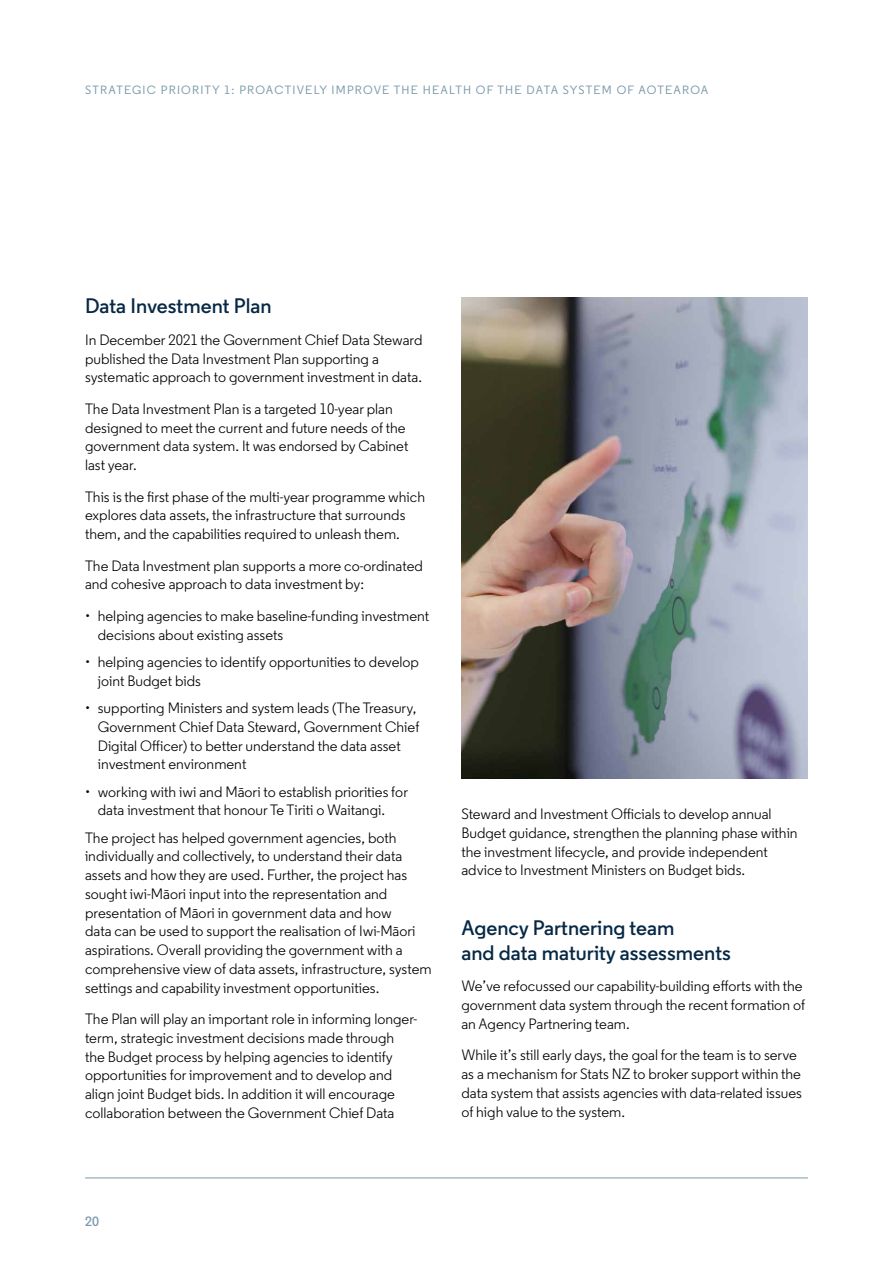
<style>
.page{position:relative;width:893px;height:1263px;background:#fff}
.page>*{position:absolute;margin:0;border:0;box-sizing:border-box;transform-origin:0 0}
.t1{font:600 21px/25.2px "Regular";color:#072845}
.t2{font:15px/18.8px "Regular";color:#000}
.t3{font:600 13.5px "Regular";color:#7b9aab}
.t4{font:500 12px "Regular";letter-spacing:.1em;color:#7b9aab}
</style>
<div class="page">
<hr style="left:85px;top:1177px;width:723px;height:1px;background:#7b9aab">
<img style="left:461px;top:298px;width:347px;height:480px">
<p class="t4" style="left:85px;top:82px;width:625px">STRATEGIC PRIORITY 1: PROACTIVELY IMPROVE THE HEALTH OF THE DATA SYSTEM OF AOTEAROA</p>
<h1 class="t1" style="left:85px;top:293px;width:188px">Data Investment Plan</h1>
<p class="t2" style="left:85px;top:330px;width:339px">In December 2021 the Government Chief Data Steward published the Data Investment Plan supporting a systematic approach to government investment in data.</p>
<p class="t2" style="left:85px;top:399px;width:325px">The Data Investment Plan is a targeted 10-year plan designed to meet the current and future needs of the government data system. It was endorsed by Cabinet last year.</p>
<p class="t2" style="left:85px;top:487px;width:342px">This is the first phase of the multi-year programme which explores data assets, the infrastructure that surrounds them, and the capabilities required to unleash them.</p>
<p class="t2" style="left:85px;top:556px;width:339px">The Data Investment plan supports a more co-ordinated and cohesive approach to data investment by:</p>
<p class="t2" style="left:98px;top:606px;width:333px;text-indent:-13px">• helping agencies to make baseline-funding investment decisions about existing assets</p>
<p class="t2" style="left:98px;top:652px;width:323px;text-indent:-13px">• helping agencies to identify opportunities to develop joint Budget bids</p>
<p class="t2" style="left:98px;top:698px;width:323px;text-indent:-13px">• supporting Ministers and system leads (The Treasury, Government Chief Data Steward, Government Chief Digital Officer) to better understand the data asset investment environment</p>
<p class="t2" style="left:98px;top:782px;width:312px;text-indent:-13px">• working with iwi and Māori to establish priorities for data investment that honour Te Tiriti o Waitangi.</p>
<p class="t2" style="left:85px;top:828px;width:348px">The project has helped government agencies, both individually and collectively, to understand their data assets and how they are used. Further, the project has sought iwi-Māori input into the representation and presentation of Māori in government data and how<br>data can be used to support the realisation of Iwi-Māori aspirations. Overall providing the government with a comprehensive view of data assets, infrastructure, system settings and capability investment opportunities.</p>
<p class="t2" style="left:85px;top:1009px;width:334px">The Plan will play an important role in informing longer&shy;term, strategic investment decisions made through the Budget process by helping agencies to identify opportunities for improvement and to develop and align joint Budget bids. In addition it will encourage collaboration between the Government Chief Data</p>
<p class="t2" style="left:461px;top:805px;width:338px">Steward and Investment Officials to develop annual Budget guidance, strengthen the planning phase within the investment lifecycle, and provide independent advice to Investment Ministers on Budget bids.</p>
<h1 class="t1" style="left:461px;top:915px;width:271px">Agency Partnering team<br>and data maturity assessments</h1>
<p class="t2" style="left:461px;top:977px;width:345px">We’ve refocussed our capability-building efforts with the government data system through the recent formation of an Agency Partnering team.</p>
<p class="t2" style="left:461px;top:1046px;width:342px">While it’s still early days, the goal for the team is to serve as a mechanism for Stats NZ to broker support within the data system that assists agencies with data-related issues of high value to the system.</p>
<p class="t3" style="left:85px;top:1212px;width:15px">20</p>
</div>
